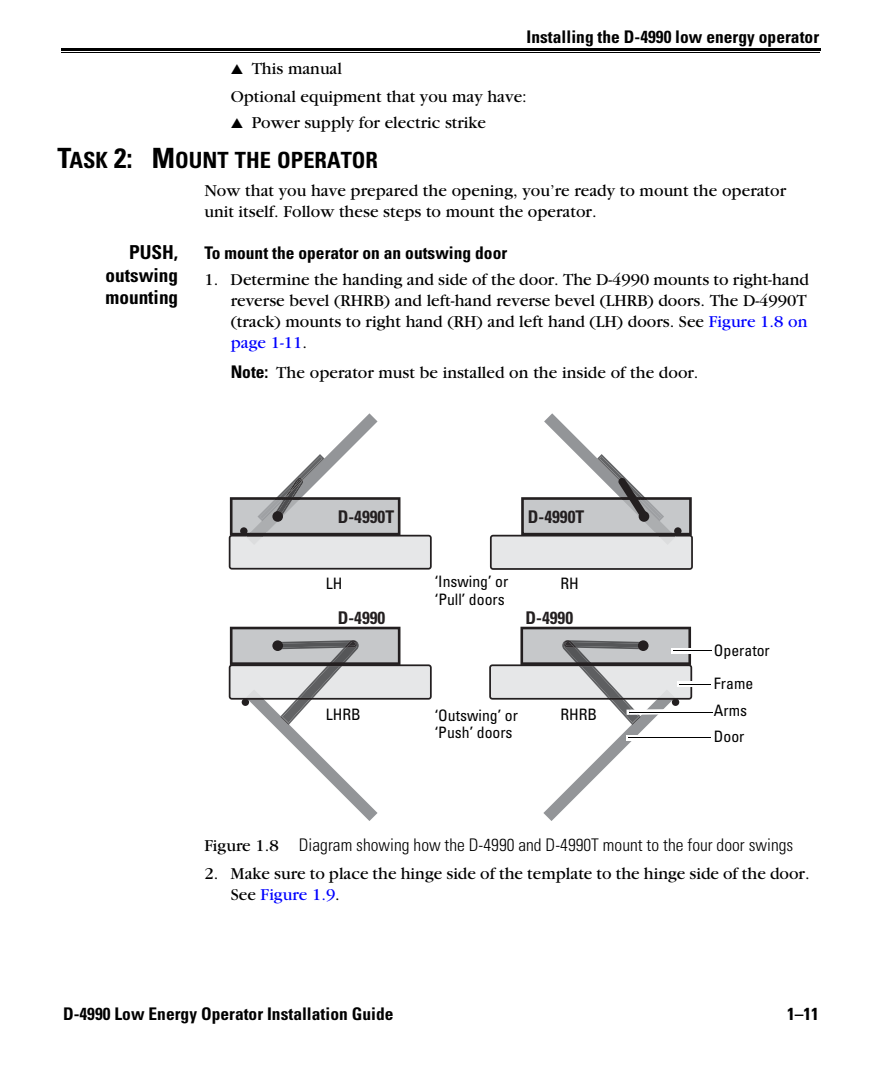
<style>
.page{position:relative;width:882px;height:1071px;background:#fff}
.page>*{position:absolute;margin:0;border:0;box-sizing:border-box;transform-origin:0 0}
.t1{font:700 condensed 22.4px "Univers";color:#000}
.t2{font:700 condensed 19.25px/22.8px "Univers";color:#000;text-align:justify}
.t3{font:17.5px/21px "Garamond";color:#000}
.t4{font:700 condensed 17.5px "Univers";color:#000}
.t5{font:300 condensed 17.5px "Univers";color:#000}
.t6{font:700 condensed 17.5px "Univers";color:#231f20}
.t7{font:condensed 15.75px/17.5px "Univers";color:#000}
.s1{font-size:28px}
.s2{color:#00f}
.s3{font-family:"Univers";font-weight:700;font-stretch:condensed}
.s4{font-family:"Garamond";font-weight:400;font-stretch:normal}
</style>
<div class="page">
<hr style="left:63px;top:48px;width:757px;height:3px;background:#000">
<hr style="left:62px;top:52px;width:757px;height:1px;background:#000">
<svg style="left:229px;top:413px;width:203px;height:157px"></svg>
<svg style="left:490px;top:413px;width:203px;height:157px"></svg>
<svg style="left:229px;top:627px;width:203px;height:194px"></svg>
<svg style="left:489px;top:627px;width:224px;height:194px"></svg>
<hr style="left:629px;top:737px;width:82px;height:1px;background:#000">
<p class="t4" style="left:527px;top:26px;width:294px">Installing the D-4990 low energy operator</p>
<p class="t3" style="left:231px;top:55px;width:298px;line-height:28px">▲ This manual<br>Optional equipment that you may have:</p>
<p class="t3" style="left:231px;top:112px;width:257px">▲ Power supply for electric strike</p>
<p class="t1" style="left:57px;top:147px;width:322px"><span class="s1">T</span>ASK <span class="s1">2: M</span>OUNT THE OPERATOR</p>
<p class="t3" style="left:204px;top:181px;width:583px">Now that you have prepared the opening, you’re ready to mount the operator unit itself. Follow these steps to mount the operator.</p>
<p class="t2" style="left:106px;top:241px;width:74px;text-indent:23px">PUSH, outswing mounting</p>
<p class="t4" style="left:204px;top:242px;width:304px">To mount the operator on an outswing door</p>
<p class="t3" style="left:231px;top:269px;width:580px;text-indent:-26px">1. Determine the handing and side of the door. The D-4990 mounts to right-hand reverse bevel (RHRB) and left-hand reverse bevel (LHRB) doors. The D-4990T (track) mounts to right hand (RH) and left hand (LH) doors. See <span class="s2">Figure 1.8 on page 1-11</span>.</p>
<p class="t3" style="left:231px;top:362px;width:469px"><span class="s3">Note:</span> The operator must be installed on the inside of the door.</p>
<p class="t6" style="left:338px;top:506px;width:58px">D-4990T</p>
<p class="t6" style="left:528px;top:506px;width:58px">D-4990T</p>
<p class="t7" style="left:435px;top:573px;width:75px">‘Inswing’ or ‘Pull’ doors</p>
<p class="t7" style="left:326px;top:574px;width:18px">LH</p>
<p class="t7" style="left:561px;top:574px;width:20px">RH</p>
<p class="t6" style="left:338px;top:607px;width:49px">D-4990</p>
<p class="t6" style="left:526px;top:607px;width:49px">D-4990</p>
<p class="t7" style="left:326px;top:706px;width:37px">LHRB</p>
<p class="t7" style="left:561px;top:706px;width:38px">RHRB</p>
<p class="t7" style="left:435px;top:706px;width:85px">‘Outswing’ or ‘Push’ doors</p>
<p class="t7" style="left:714px;top:641px;width:57px">Operator</p>
<p class="t7" style="left:714px;top:675px;width:41px">Frame</p>
<p class="t7" style="left:714px;top:701px;width:35px">Arms</p>
<p class="t7" style="left:714px;top:727px;width:32px">Door</p>
<p class="t5" style="left:204px;top:834px;width:590px"><span class="s4">Figure 1.8</span> Diagram showing how the D-4990 and D-4990T mount to the four door swings</p>
<p class="t3" style="left:231px;top:863px;width:580px;text-indent:-26px">2. Make sure to place the hinge side of the template to the hinge side of the door.<br>See <span class="s2">Figure 1.9</span>.</p>
<p class="t4" style="left:63px;top:1003px;width:332px">D-4990 Low Energy Operator Installation Guide</p>
<p class="t4" style="left:787px;top:1003px;width:34px">1–11</p>
</div>
